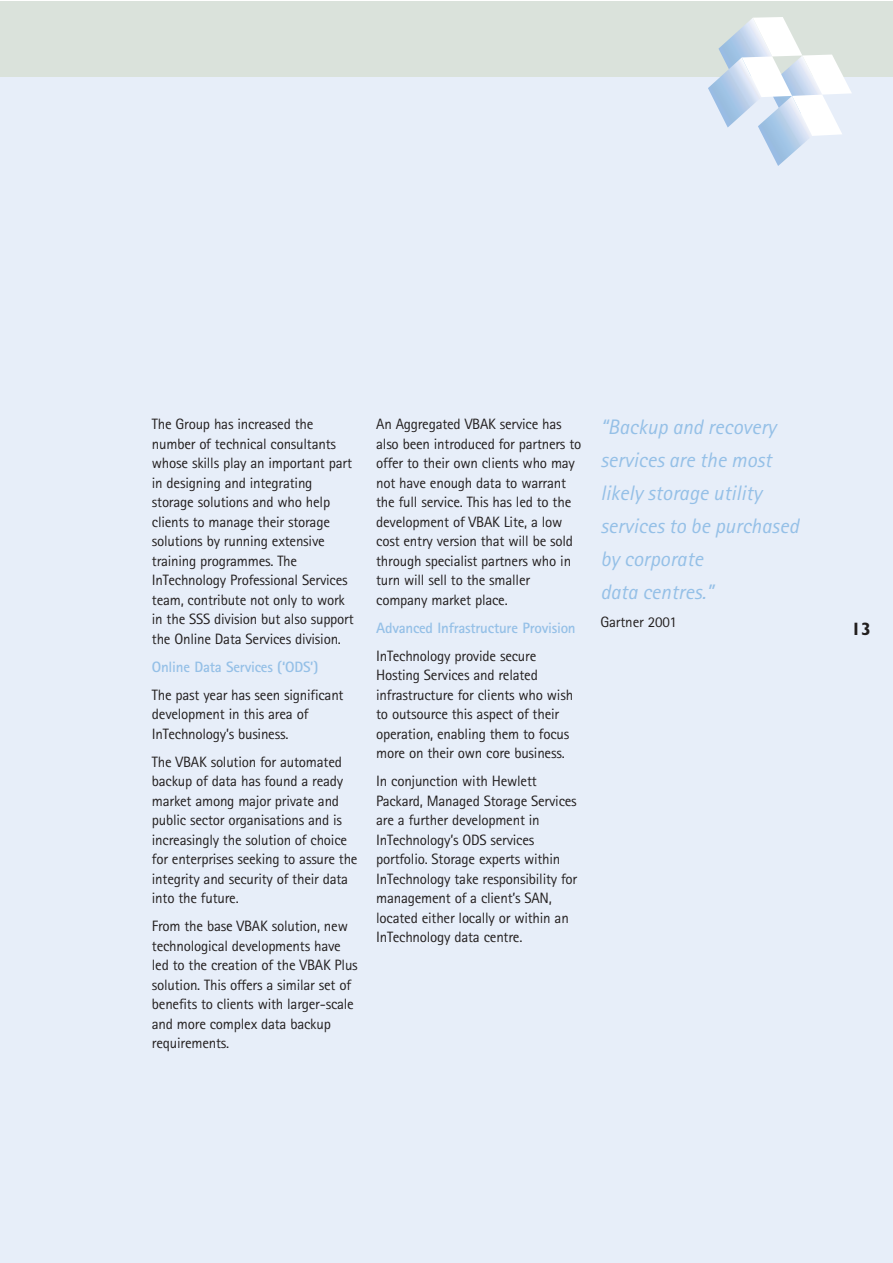
<style>
.page{position:relative;width:893px;height:1263px;background:#fff}
.page>*{position:absolute;margin:0;border:0;box-sizing:border-box;transform-origin:0 0}
.t1{font:italic 21px/33px "Rotis Sans Serif";color:#95c0e7}
.t2{font:700 18px "Gill Sans";color:#231f1f}
.t3{font:15px/19.5px "Rotis Sans Serif";letter-spacing:-.015em;color:#231f1f}
.t4{font:700 15px "Rotis Sans Serif";letter-spacing:-.015em;color:#95c0e7}
</style>
<div class="page">
<div style="left:0;top:2px;width:892px;height:75px;background:#dae2db"></div>
<div style="left:0;top:77px;width:892px;height:1186px;background:#e7eef9"></div>
<img style="left:718px;top:29px;width:23px;height:28px">
<img style="left:763px;top:136px;width:46px;height:30px">
<img style="left:708px;top:57px;width:33px;height:71px">
<svg style="left:741px;top:17px;width:110px;height:119px"></svg>
<p class="t3" style="left:152px;top:416px;width:203px">The Group has increased the number of technical consultants whose skills play an important part in designing and integrating storage solutions and who help clients to manage their storage solutions by running extensive training programmes. The<br>InTechnology Professional Services team, contribute not only to work in the SSS division but also support the Online Data Services division.</p>
<p class="t4" style="left:152px;top:661px;width:168px">Online Data Services (‘ODS’)</p>
<p class="t3" style="left:152px;top:686px;width:193px">The past year has seen significant development in this area of<br>InTechnology’s business.</p>
<p class="t3" style="left:152px;top:753px;width:207px">The VBAK solution for automated backup of data has found a ready market among major private and public sector organisations and is increasingly the solution of choice for enterprises seeking to assure the integrity and security of their data into the future.</p>
<p class="t3" style="left:152px;top:918px;width:207px">From the base VBAK solution, new technological developments have led to the creation of the VBAK Plus solution. This offers a similar set of benefits to clients with larger-scale and more complex data backup requirements.</p>
<p class="t3" style="left:376px;top:416px;width:207px">An Aggregated VBAK service has also been introduced for partners to offer to their own clients who may not have enough data to warrant the full service. This has led to the development of VBAK Lite, a low cost entry version that will be sold through specialist partners who in turn will sell to the smaller company market place.</p>
<p class="t4" style="left:376px;top:622px;width:201px">Advanced Infrastructure Provision</p>
<p class="t3" style="left:376px;top:647px;width:198px">InTechnology provide secure<br>Hosting Services and related infrastructure for clients who wish to outsource this aspect of their operation, enabling them to focus more on their own core business.</p>
<p class="t3" style="left:376px;top:773px;width:202px">In conjunction with Hewlett<br>Packard, Managed Storage Services are a further development in<br>InTechnology’s ODS services portfolio. Storage experts within<br>InTechnology take responsibility for management of a client’s SAN, located either locally or within an<br>InTechnology data centre.</p>
<h1 class="t1" style="left:600px;top:413px;width:200px">“Backup and recovery services are the most likely storage utility services to be purchased by corporate<br>data centres.”</h1>
<p class="t3" style="left:600px;top:614px;width:78px">Gartner 2001</p>
<p class="t2" style="left:851px;top:623px;width:21px">13</p>
</div>
